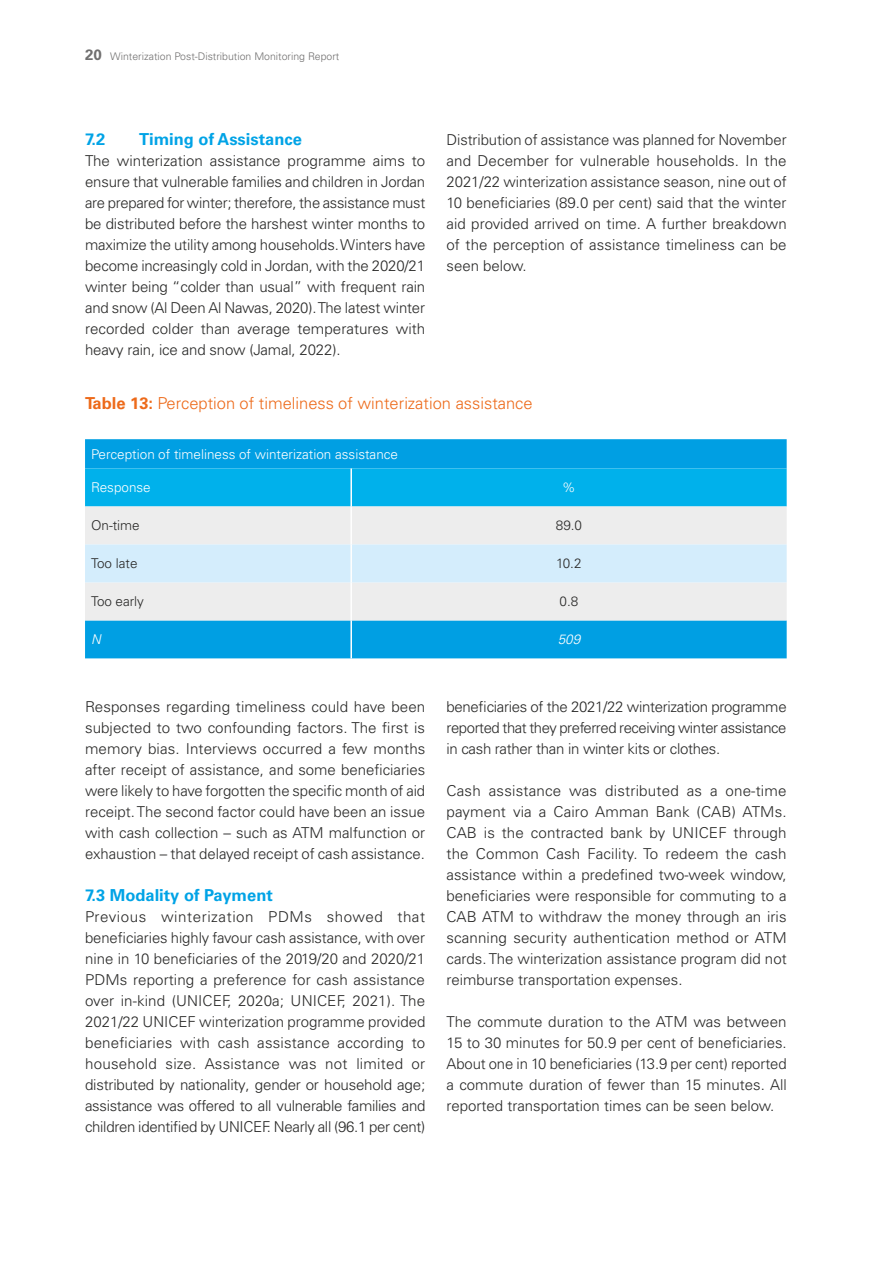
<style>
.page{position:relative;width:893px;height:1263px;background:#fff}
.page>*{position:absolute;margin:0;border:0;box-sizing:border-box;transform-origin:0 0}
.t1{font:300 16.5px "Univers LT Pro 45";color:#ed6a1a}
.t2{font:700 16.5px "Univers LT Pro 65";color:#00a3e6}
.t3{font:300 15px/21px "Univers LT Pro 45";color:#282827;text-align:justify}
.t4{font:300 13.5px "Univers LT Pro 45";color:#fff}
.t5{font:300 13.5px "Univers LT Pro 45";color:#282827}
.t6{font:italic 300 13.5px "Univers LT Pro 45";color:#fff}
.t7{font:300 10.5px "Univers LT Pro 45";color:#706f6f}
.s1{font-family:"Univers LT Pro 65";font-weight:700;font-size:15px}
.s2{font-family:"Univers LT Pro 65";font-weight:700}
</style>
<div class="page">
<div style="left:85px;top:439px;width:702px;height:219px;background:#009fe3"></div>
<div style="left:85px;top:468px;width:702px;height:38px;background:#00b1eb"></div>
<div style="left:85px;top:506px;width:702px;height:114px;background:#ededed"></div>
<div style="left:85px;top:544px;width:702px;height:38px;background:#d4edfc"></div>
<hr style="left:350px;top:468px;width:2px;height:38px;background:#fff">
<hr style="left:350px;top:506px;width:2px;height:38px;background:#fff">
<hr style="left:350px;top:544px;width:2px;height:38px;background:#fff">
<hr style="left:350px;top:582px;width:2px;height:38px;background:#fff">
<hr style="left:350px;top:620px;width:2px;height:38px;background:#fff">
<p class="t7" style="left:85px;top:50px;width:256px"><span class="s1">20</span> Winterization Post-Distribution Monitoring Report</p>
<p class="t2" style="left:85px;top:130px;width:22px">7.2</p>
<p class="t2" style="left:139px;top:130px;width:164px">Timing of Assistance</p>
<p class="t3" style="left:85px;top:150px;width:342px">The winterization assistance programme aims to ensure that vulnerable families and children in Jordan are prepared for winter; therefore, the assistance must be distributed before the harshest winter months to maximize the utility among households. Winters have become increasingly cold in Jordan, with the 2020/21 winter being “colder than usual” with frequent rain and snow (Al Deen Al Nawas, 2020). The latest winter recorded colder than average temperatures with heavy rain, ice and snow (Jamal, 2022).</p>
<p class="t3" style="left:446px;top:129px;width:342px">Distribution of assistance was planned for November and December for vulnerable households. In the 2021/22 winterization assistance season, nine out of 10 beneficiaries (89.0 per cent) said that the winter aid provided arrived on time. A further breakdown of the perception of assistance timeliness can be seen below.</p>
<p class="t1" style="left:85px;top:393px;width:449px"><span class="s2">Table 13:</span> Perception of timeliness of winterization assistance</p>
<p class="t4" style="left:91px;top:446px;width:309px">Perception of timeliness of winterization assistance</p>
<p class="t4" style="left:91px;top:479px;width:61px">Response</p>
<p class="t4" style="left:562px;top:479px;width:15px">%</p>
<p class="t5" style="left:91px;top:517px;width:50px">On-time</p>
<p class="t5" style="left:556px;top:517px;width:28px">89.0</p>
<p class="t5" style="left:91px;top:555px;width:48px">Too late</p>
<p class="t5" style="left:556px;top:555px;width:27px">10.2</p>
<p class="t5" style="left:91px;top:593px;width:54px">Too early</p>
<p class="t5" style="left:560px;top:593px;width:20px">0.8</p>
<p class="t6" style="left:91px;top:631px;width:11px">N</p>
<p class="t6" style="left:558px;top:631px;width:24px">509</p>
<p class="t3" style="left:85px;top:696px;width:342px">Responses regarding timeliness could have been subjected to two confounding factors. The first is memory bias. Interviews occurred a few months after receipt of assistance, and some beneficiaries were likely to have forgotten the specific month of aid receipt. The second factor could have been an issue with cash collection – such as ATM malfunction or exhaustion – that delayed receipt of cash assistance.</p>
<p class="t2" style="left:85px;top:886px;width:189px">7.3 Modality of Payment</p>
<p class="t3" style="left:85px;top:906px;width:342px">Previous winterization PDMs showed that beneficiaries highly favour cash assistance, with over nine in 10 beneficiaries of the 2019/20 and 2020/21<br>PDMs reporting a preference for cash assistance over in-kind (UNICEF, 2020a; UNICEF, 2021). The 2021/22 UNICEF winterization programme provided beneficiaries with cash assistance according to household size. Assistance was not limited or distributed by nationality, gender or household age; assistance was offered to all vulnerable families and children identified by UNICEF. Nearly all (96.1 per cent)</p>
<p class="t3" style="left:446px;top:696px;width:342px">beneficiaries of the 2021/22 winterization programme reported that they preferred receiving winter assistance in cash rather than in winter kits or clothes.</p>
<p class="t3" style="left:446px;top:780px;width:342px">Cash assistance was distributed as a one-time payment via a Cairo Amman Bank (CAB) ATMs.<br>CAB is the contracted bank by UNICEF through the Common Cash Facility. To redeem the cash assistance within a predefined two-week window, beneficiaries were responsible for commuting to a CAB ATM to withdraw the money through an iris scanning security authentication method or ATM cards. The winterization assistance program did not reimburse transportation expenses.</p>
<p class="t3" style="left:446px;top:1011px;width:342px">The commute duration to the ATM was between 15 to 30 minutes for 50.9 per cent of beneficiaries.<br>About one in 10 beneficiaries (13.9 per cent) reported a commute duration of fewer than 15 minutes. All reported transportation times can be seen below.</p>
</div>
